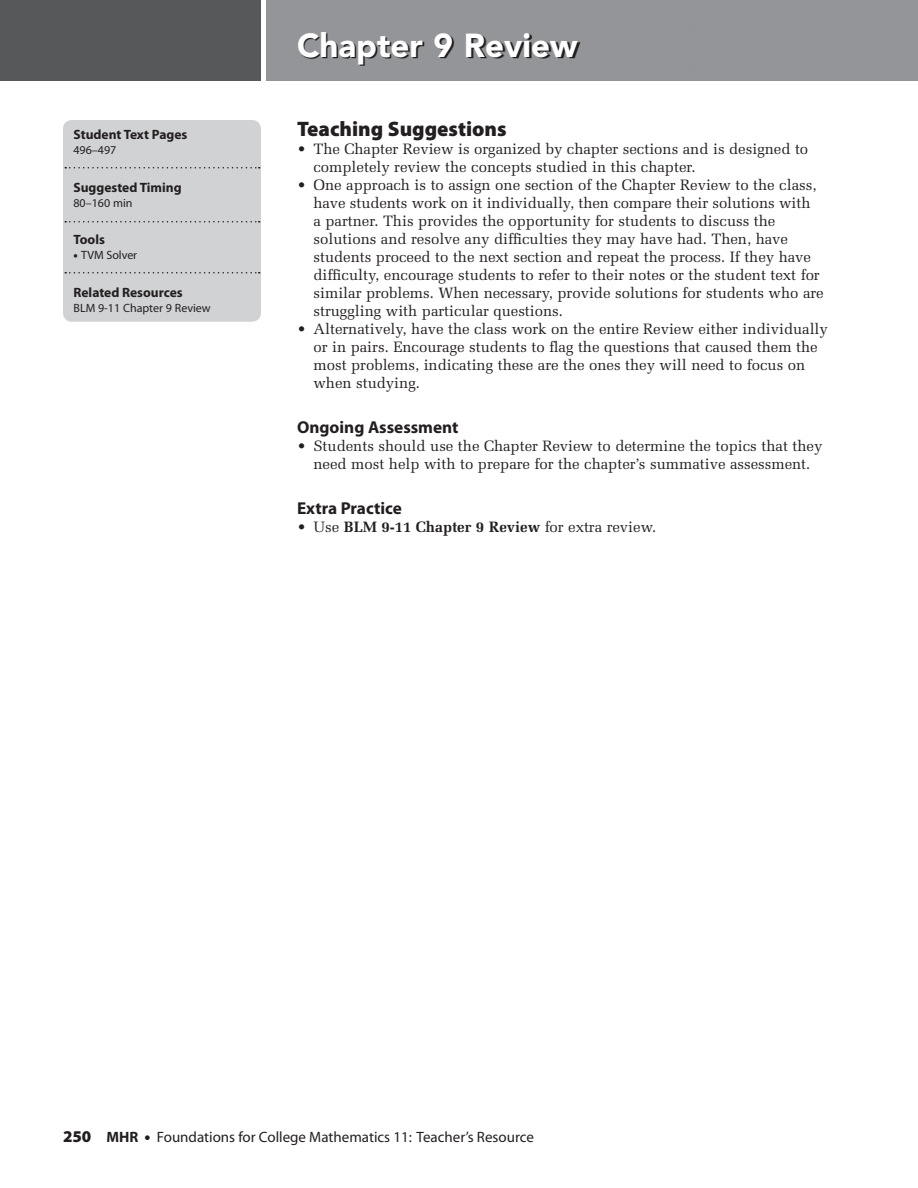
<style>
.page{position:relative;width:918px;height:1188px;background:#fff}
.page>*{position:absolute;margin:0;border:0;box-sizing:border-box;transform-origin:0 0}
.t1{font:900 33px "Avenir";color:#fff}
.t2{font:900 21px "Myriad Pro";color:#231f20}
.t3{font:700 17.25px "Myriad Pro";color:#231f20}
.t4{font:15px/18px "Melior";letter-spacing:-.005em;color:#231f20}
.t5{font:15px "Myriad";color:#231f20}
.t6{font:700 15px "Melior";letter-spacing:-.005em;color:#231f20}
.t7{font:700 13.5px "Myriad Pro";color:#231f20}
.t8{font:12px "Myriad Pro";color:#231f20}
.s1{font-weight:900}
.s2{font-weight:400}
.s3{font-family:"Myriad Pro";font-weight:900;font-size:16.5px}
.s4{font-weight:700}
</style>
<div class="page">
<div style="left:63px;top:120px;width:198px;height:202px;background:#d1d2d4;border-radius:9px"></div>
<svg style="left:65px;top:167px;width:195px;height:2px"></svg>
<svg style="left:65px;top:221px;width:195px;height:2px"></svg>
<svg style="left:65px;top:272px;width:195px;height:2px"></svg>
<div style="left:0;top:0;width:918px;height:81px;background:#939598"></div>
<img style="left:299px;top:33px;width:282px;height:33px">
<div style="left:0;top:0;width:262px;height:81px;background:#57585a"></div>
<div style="left:261px;top:0;width:5px;height:81px;background:#fff"></div>
<p class="t7" style="left:74px;top:126px;width:115px">Student Text Pages</p>
<p class="t8" style="left:74px;top:143px;width:44px">496–497</p>
<p class="t7" style="left:74px;top:178px;width:110px">Suggested Timing</p>
<p class="t8" style="left:74px;top:195px;width:61px">80–160 min</p>
<p class="t7" style="left:74px;top:231px;width:33px">Tools</p>
<p class="t8" style="left:74px;top:248px;width:65px"><span class="s1">•</span> TVM Solver</p>
<p class="t7" style="left:74px;top:283px;width:111px">Related Resources</p>
<p class="t8" style="left:74px;top:300px;width:139px">BLM 9-11 Chapter 9 Review</p>
<h1 class="t1" style="left:297px;top:25px;width:282px">Chapter 9 Review</h1>
<h2 class="t2" style="left:297px;top:115px;width:211px">Teaching Suggestions</h2>
<p class="t4" style="left:314px;top:139px;width:496px;text-indent:-16px">• The Chapter Review is organized by chapter sections and is designed to completely review the concepts studied in this chapter.</p>
<p class="t4" style="left:314px;top:175px;width:512px;text-indent:-16px">• One approach is to assign one section of the Chapter Review to the class, have students work on it individually, then compare their solutions with<br>a partner. This provides the opportunity for students to discuss the solutions and resolve any difficulties they may have had. Then, have students proceed to the next section and repeat the process. If they have difficulty, encourage students to refer to their notes or the student text for similar problems. When necessary, provide solutions for students who are struggling with particular questions.</p>
<p class="t4" style="left:314px;top:319px;width:516px;text-indent:-16px">• Alternatively, have the class work on the entire Review either individually or in pairs. Encourage students to flag the questions that caused them the most problems, indicating these are the ones they will need to focus on when studying.</p>
<p class="t3" style="left:297px;top:416px;width:163px">Ongoing Assessment</p>
<p class="t4" style="left:297px;top:436px;width:527px;text-align:center">• Students should use the Chapter Review to determine the topics that they need most help with to prepare for the chapter’s summative assessment.</p>
<p class="t3" style="left:297px;top:497px;width:106px">Extra Practice</p>
<p class="t6" style="left:297px;top:517px;width:361px"><span class="s2">• Use</span> BLM 9-11 Chapter 9 Review <span class="s2">for extra review.</span></p>
<p class="t5" style="left:63px;top:1129px;width:472px"><span class="s3">250</span> <span class="s4">MHR</span> <span class="s3">•</span> Foundations for College Mathematics 11: Teacher’s Resource</p>
</div>
